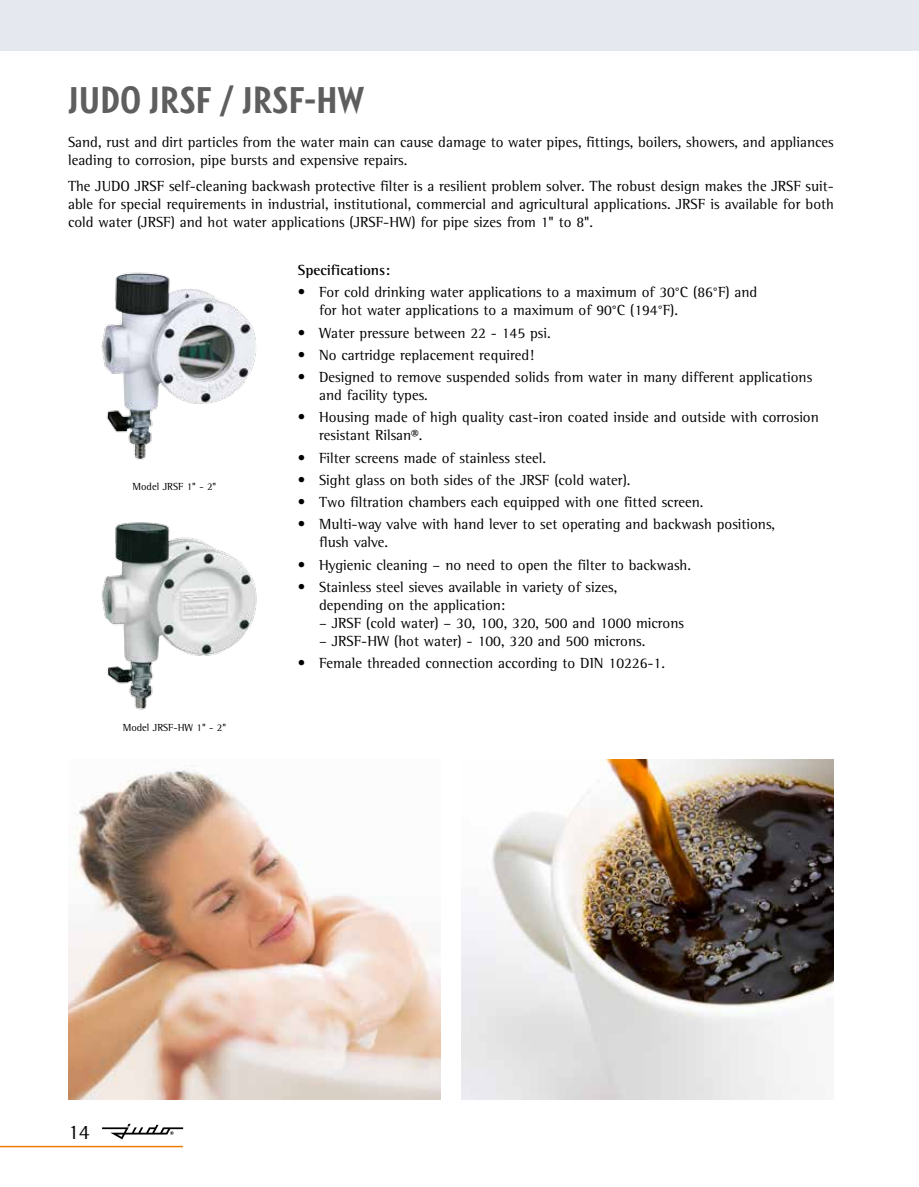
<style>
.page{position:relative;width:919px;height:1187px;background:#fff}
.page>*{position:absolute;margin:0;border:0;box-sizing:border-box;transform-origin:0 0}
.t1{font:500 36px "Spitz Com";color:#5f5e5e}
.t2{font:21px "Rotis Semi Serif";color:#000}
.t3{font:15px/18px "Rotis Semi Serif";color:#000}
.t4{font:15px/18px "Rotis Semi Serif Pro";color:#000}
.t5{font:700 15px "Rotis Semi Serif";color:#000}
.t6{font:10.5px "Rotis Semi Serif";color:#000}
.s1{font-family:"Rotis Semi Serif Pro"}
</style>
<div class="page">
<img style="left:101px;top:272px;width:155px;height:188px">
<img style="left:101px;top:522px;width:156px;height:188px">
<img style="left:68px;top:766px;width:372px;height:333px">
<img style="left:461px;top:759px;width:372px;height:340px">
<div style="left:0;top:0;width:918px;height:51px;background:#e6e8f0"></div>
<svg style="left:102px;top:1123px;width:81px;height:16px"></svg>
<hr style="left:0;top:1145px;width:183px;height:2px;background:#ef7d00">
<h1 class="t1" style="left:68px;top:78px;width:297px">JUDO JRSF / JRSF-HW</h1>
<p class="t4" style="left:68px;top:133px;width:767px">Sand, rust and dirt particles from the water main can cause damage to water pipes, fittings, boilers, showers, and appliances leading to corrosion, pipe bursts and expensive repairs.</p>
<p class="t4" style="left:68px;top:177px;width:767px;text-align:justify">The JUDO JRSF self-cleaning backwash protective filter is a resilient problem solver. The robust design makes the JRSF suit&shy;able for special requirements in industrial, institutional, commercial and agricultural applications. JRSF is available for both cold water (JRSF) and hot water applications (JRSF-HW) for pipe sizes from 1" to 8".</p>
<p class="t5" style="left:298px;top:261px;width:94px">Specifications:</p>
<p class="t3" style="left:319px;top:283px;width:440px;text-indent:-21px">• For cold drinking water applications to a maximum of 30°C (86°F) and for hot water applications to a maximum of 90°C (194°F).</p>
<p class="t3" style="left:298px;top:323px;width:254px">• Water pressure between 22 - 145 psi.</p>
<p class="t3" style="left:298px;top:346px;width:238px">• No cartridge replacement required!</p>
<p class="t3" style="left:319px;top:368px;width:494px;text-indent:-21px">• Designed to remove suspended solids from water in many different applications and facility types.</p>
<p class="t3" style="left:319px;top:408px;width:501px;text-indent:-21px">• Housing made of high quality cast-iron coated inside and outside with corrosion resistant Rilsan®.</p>
<p class="t3" style="left:298px;top:448px;width:250px">• Filter screens made of stainless steel.</p>
<p class="t3" style="left:298px;top:471px;width:334px">• Sight glass on both sides of the JRSF (cold water).</p>
<p class="t3" style="left:298px;top:493px;width:407px">• Two filtration chambers each equipped with one fitted screen.</p>
<p class="t3" style="left:319px;top:515px;width:457px;text-indent:-21px">• Multi-way valve with hand lever to set operating and backwash positions, flush valve.</p>
<p class="t3" style="left:298px;top:555px;width:394px">• Hygienic cleaning – no need to open the filter to backwash.</p>
<p class="t3" style="left:319px;top:578px;width:300px;text-indent:-21px">• Stainless steel sieves available in variety of sizes, depending on the application:</p>
<p class="t3" style="left:319px;top:614px;width:366px">– JRSF (cold water) – 30, 100, 320, 500 and 1000 microns</p>
<p class="t3" style="left:319px;top:632px;width:327px">– JRSF-HW (hot water) - 100, 320 and 500 microns.</p>
<p class="t3" style="left:298px;top:654px;width:369px">• Female threaded connection according to DIN 10226-1.</p>
<p class="t6" style="left:133px;top:480px;width:85px">Model JRSF 1<span class="s1">"</span> - 2<span class="s1">"</span></p>
<p class="t6" style="left:123px;top:721px;width:105px">Model JRSF-HW 1<span class="s1">"</span> - 2<span class="s1">"</span></p>
<h2 class="t2" style="left:68px;top:1119px;width:23px">14</h2>
</div>
